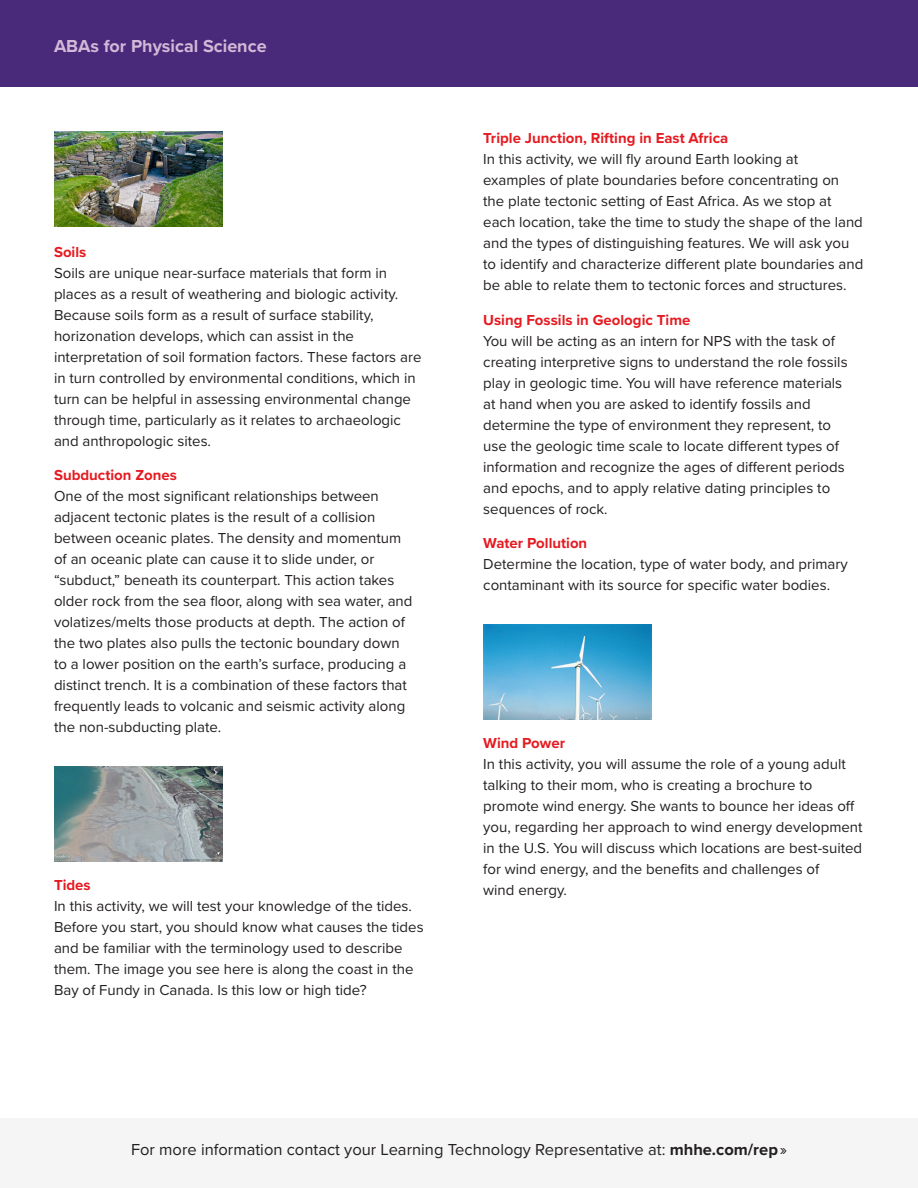
<style>
.page{position:relative;width:918px;height:1188px;background:#fff}
.page>*{position:absolute;margin:0;border:0;box-sizing:border-box;transform-origin:0 0}
.t1{font:700 18px "Proxima Nova";color:#d4b8d7}
.t2{font:16.5px "Proxima Nova";color:#231f20}
.t3{font:15px/21px "Proxima Nova";color:#231f20}
.s1{font-weight:700;color:#e51b21}
.s2{font-weight:700}
</style>
<div class="page">
<img style="left:54px;top:132px;width:168px;height:94px">
<img style="left:54px;top:767px;width:168px;height:95px">
<img style="left:483px;top:625px;width:169px;height:95px">
<div style="left:0;top:1119px;width:918px;height:69px;background:#f5f5f5"></div>
<div style="left:0;top:0;width:918px;height:86px;background:#48297a"></div>
<p class="t1" style="left:54px;top:33px;width:214px">ABAs for Physical Science</p>
<p class="t3" style="left:54px;top:240px;width:369px"><span class="s1">Soils<br></span>Soils are unique near-surface materials that form in places as a result of weathering and biologic activity.<br>Because soils form as a result of surface stability, horizonation develops, which can assist in the interpretation of soil formation factors. These factors are in turn controlled by environmental conditions, which in turn can be helpful in assessing environmental change through time, particularly as it relates to archaeologic and anthropologic sites.</p>
<p class="t3" style="left:54px;top:464px;width:360px"><span class="s1">Subduction Zones<br></span>One of the most significant relationships between adjacent tectonic plates is the result of a collision between oceanic plates. The density and momentum of an oceanic plate can cause it to slide under, or “subduct,” beneath its counterpart. This action takes older rock from the sea floor, along with sea water, and volatizes/melts those products at depth. The action of the two plates also pulls the tectonic boundary down to a lower position on the earth’s surface, producing a distinct trench. It is a combination of these factors that frequently leads to volcanic and seismic activity along the non-subducting plate.</p>
<p class="t3" style="left:54px;top:873px;width:371px"><span class="s1">Tides<br></span>In this activity, we will test your knowledge of the tides.<br>Before you start, you should know what causes the tides and be familiar with the terminology used to describe them. The image you see here is along the coast in the Bay of Fundy in Canada. Is this low or high tide?</p>
<p class="t3" style="left:483px;top:127px;width:382px"><span class="s1">Triple Junction, Rifting in East Africa<br></span>In this activity, we will fly around Earth looking at examples of plate boundaries before concentrating on the plate tectonic setting of East Africa. As we stop at each location, take the time to study the shape of the land and the types of distinguishing features. We will ask you to identify and characterize different plate boundaries and be able to relate them to tectonic forces and structures.</p>
<p class="t3" style="left:483px;top:309px;width:366px"><span class="s1">Using Fossils in Geologic Time<br></span>You will be acting as an intern for NPS with the task of creating interpretive signs to understand the role fossils play in geologic time. You will have reference materials at hand when you are asked to identify fossils and determine the type of environment they represent, to use the geologic time scale to locate different types of information and recognize the ages of different periods and epochs, and to apply relative dating principles to sequences of rock.</p>
<p class="t3" style="left:483px;top:532px;width:366px"><span class="s1">Water Pollution<br></span>Determine the location, type of water body, and primary contaminant with its source for specific water bodies.</p>
<p class="t3" style="left:483px;top:732px;width:381px"><span class="s1">Wind Power<br></span>In this activity, you will assume the role of a young adult talking to their mom, who is creating a brochure to promote wind energy. She wants to bounce her ideas off you, regarding her approach to wind energy development in the U.S. You will discuss which locations are best-suited for wind energy, and the benefits and challenges of<br>wind energy.</p>
<p class="t2" style="left:131px;top:1137px;width:657px">For more information contact your Learning Technology Representative at: <span class="s2">mhhe.com/rep</span>»</p>
</div>
